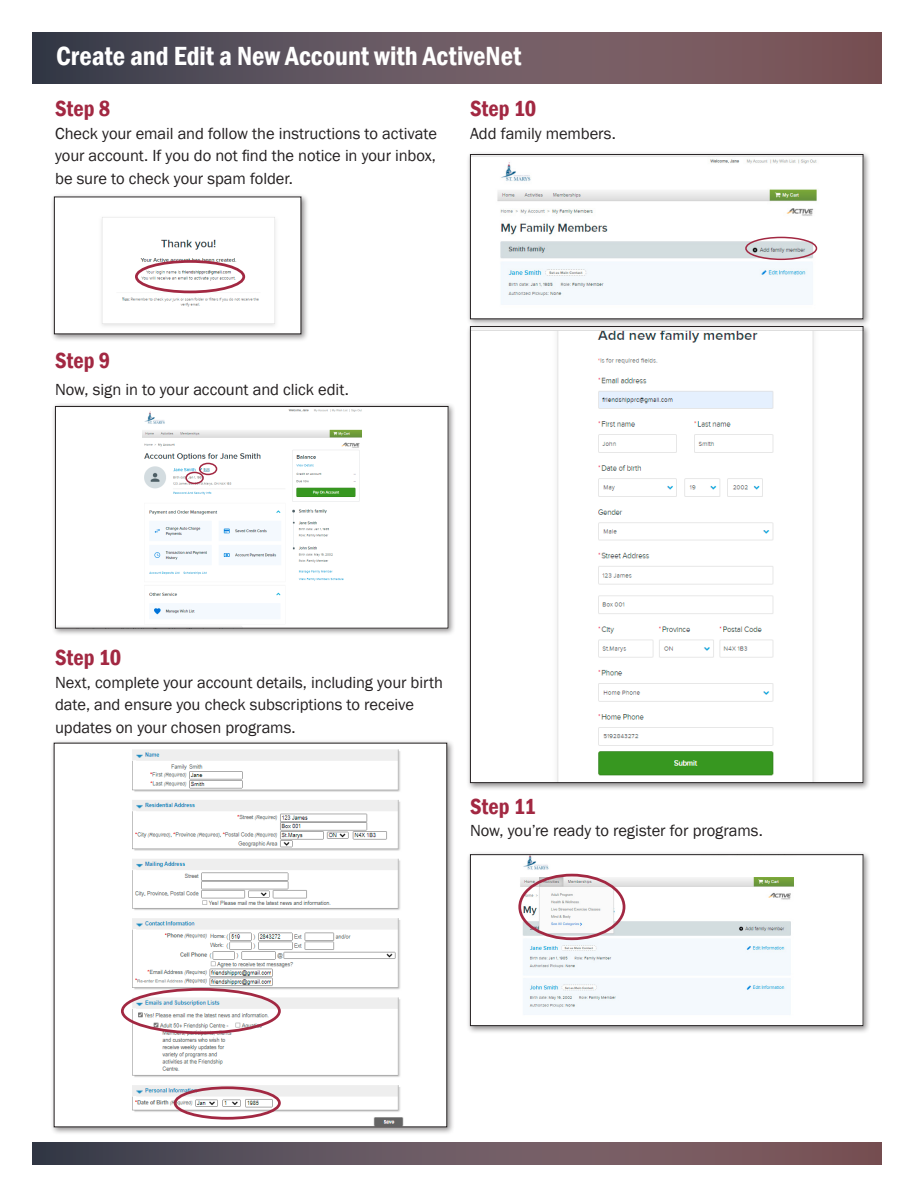
<style>
.page{position:relative;width:918px;height:1188px;background:#fff}
.page>*{position:absolute;margin:0;border:0;box-sizing:border-box;transform-origin:0 0}
.t1{font:600 condensed 27px "Franklin Gothic";color:#fff}
.t2{font:600 condensed 22.5px "Franklin Gothic";color:#a22842}
.t3{font:16.5px/22.5px "Franklin Gothic";letter-spacing:-.005em;color:#231f20;text-align:justify}
</style>
<div class="page">
<svg style="left:32px;top:32px;width:849px;height:51px;background:#66535c"></svg>
<svg style="left:32px;top:1142px;width:849px;height:23px;background:#66535c"></svg>
<div style="left:51px;top:193px;width:258px;height:149px;background:#231f20;opacity:.5"></div>
<img style="left:56px;top:199px;width:243px;height:133px">
<div style="left:50px;top:739px;width:405px;height:396px;background:#231f20;opacity:.5"></div>
<img style="left:56px;top:745px;width:389px;height:380px">
<div style="left:467px;top:151px;width:404px;height:176px;background:#231f20;opacity:.5"></div>
<img style="left:472px;top:156px;width:389px;height:161px">
<div style="left:470px;top:154px;width:393px;height:165px;border:1px solid #231f20"></div>
<div style="left:52px;top:403px;width:404px;height:233px;background:#231f20;opacity:.5"></div>
<img style="left:57px;top:408px;width:389px;height:219px">
<div style="left:55px;top:406px;width:393px;height:223px;border:1px solid #231f20"></div>
<div style="left:467px;top:323px;width:404px;height:468px;background:#231f20;opacity:.5"></div>
<img style="left:472px;top:328px;width:389px;height:453px">
<div style="left:467px;top:851px;width:404px;height:183px;background:#231f20;opacity:.5"></div>
<img style="left:472px;top:856px;width:389px;height:168px">
<div style="left:470px;top:854px;width:393px;height:172px;border:1px solid #231f20"></div>
<div style="left:135px;top:260px;width:110px;height:33px;border:3px solid #a22842;border-radius:50%"></div>
<div style="left:199px;top:463px;width:18px;height:12px;border:2px solid #a22842;border-radius:50%"></div>
<div style="left:185px;top:472px;width:19px;height:12px;border:2px solid #a22842;border-radius:50%"></div>
<div style="left:121px;top:988px;width:160px;height:46px;border:3px solid #a22842;border-radius:50%"></div>
<div style="left:174px;top:1086px;width:107px;height:34px;border:3px solid #a22842;border-radius:50%"></div>
<div style="left:518px;top:874px;width:107px;height:66px;border:3px solid #a22842;border-radius:50%"></div>
<div style="left:745px;top:237px;width:72px;height:23px;border:2px solid #a22842;border-radius:50%"></div>
<p class="t1" style="left:56px;top:38px;width:467px">Create and Edit a New Account with ActiveNet</p>
<p class="t2" style="left:55px;top:94px;width:57px">Step 8</p>
<p class="t3" style="left:55px;top:122px;width:384px">Check your email and follow the instructions to activate your account. If you do not find the notice in your inbox, be sure to check your spam folder.</p>
<p class="t2" style="left:470px;top:94px;width:68px">Step 10</p>
<p class="t3" style="left:470px;top:122px;width:147px">Add family members.</p>
<p class="t2" style="left:55px;top:346px;width:57px">Step 9</p>
<p class="t3" style="left:55px;top:379px;width:295px">Now, sign in to your account and click edit.</p>
<p class="t2" style="left:55px;top:643px;width:68px">Step 10</p>
<p class="t3" style="left:55px;top:671px;width:389px;text-align:left">Next, complete your account details, including your birth date, and ensure you check subscriptions to receive updates on your chosen programs.</p>
<p class="t2" style="left:470px;top:791px;width:67px">Step 11</p>
<p class="t3" style="left:470px;top:820px;width:294px">Now, you’re ready to register for programs.</p>
</div>
